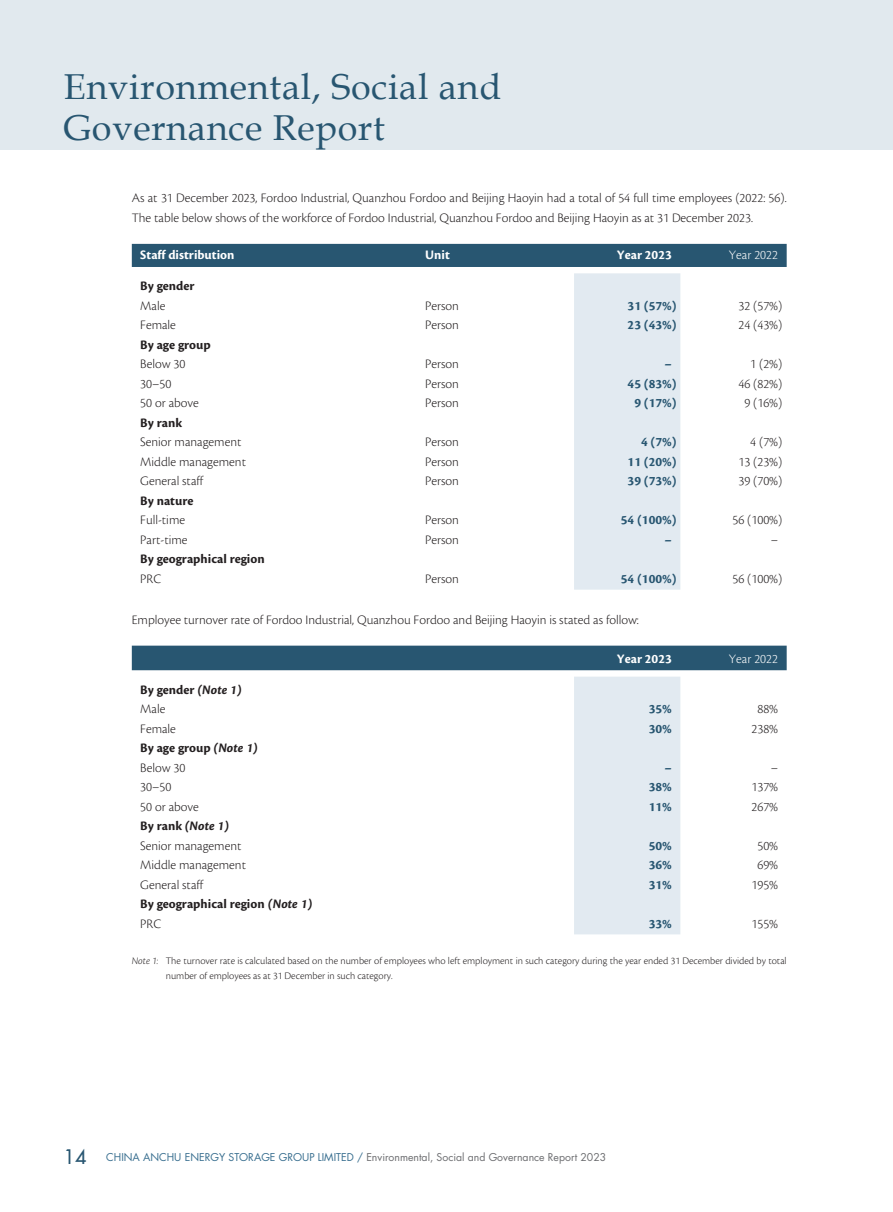
<style>
.page{position:relative;width:893px;height:1212px;background:#fff}
.page>*{position:absolute;margin:0;border:0;box-sizing:border-box;transform-origin:0 0}
.t1{font:36px/40.5px "Book Antiqua";letter-spacing:.02em;color:#285671}
._50_Table_txt{font:300 13.5px "Cronos Pro";color:#231f20}
._00_txt{font:300 13.5px/19.5px "Cronos Pro";color:#231f20}
._50_Table_txt-2{font:700 13.5px "Cronos Pro";color:#231f20}
._50_Table_txt-3{font:700 13.5px "Cronos Pro";color:#285671}
._50_Table_txt-4{font:700 13.5px "Cronos Pro";color:#fff}
._50_Table_txt-5{font:300 13.5px "Cronos Pro";color:#fff}
._50_Table_txt-6{font:italic 700 13.5px "Cronos Pro";color:#231f20}
._06_Notes{font:300 10.5px/15px "Cronos Pro";color:#231f20}
.t2{font:10.5px "Futura Std";color:#6c6d70}
.s1{font-style:italic}
.s2{font-style:normal}
.s3{font-weight:500;font-size:19.5px;color:#285671}
.s4{color:#386e8f}
</style>
<div class="page">
<div style="left:0;top:0;width:893px;height:150px;background:#e1e9ee"></div>
<div style="left:132px;top:244px;width:655px;height:23px;background:#285671"></div>
<div style="left:574px;top:273px;width:106px;height:317px;background:#e2eaf1"></div>
<div style="left:132px;top:646px;width:655px;height:24px;background:#285671"></div>
<div style="left:574px;top:677px;width:106px;height:257px;background:#e2eaf1"></div>
<h1 class="t1" style="left:64px;top:66px;width:439px">Environmental, Social and<br>Governance Report</h1>
<p class="_00_txt" style="left:132px;top:188px;width:656px">As at 31 December 2023, Fordoo Industrial, Quanzhou Fordoo and Beijing Haoyin had a total of 54 full time employees (2022: 56).<br>The table below shows of the workforce of Fordoo Industrial, Quanzhou Fordoo and Beijing Haoyin as at 31 December 2023.</p>
<p class="_50_Table_txt-4" style="left:140px;top:247px;width:96px">Staff distribution</p>
<p class="_50_Table_txt-4" style="left:425px;top:247px;width:26px">Unit</p>
<p class="_50_Table_txt-4" style="left:617px;top:247px;width:56px">Year 2023</p>
<p class="_50_Table_txt-5" style="left:729px;top:247px;width:51px">Year 2022</p>
<p class="_50_Table_txt-2" style="left:140px;top:278px;width:56px">By gender</p>
<p class="_50_Table_txt" style="left:140px;top:298px;width:27px">Male</p>
<p class="_50_Table_txt" style="left:425px;top:298px;width:35px">Person</p>
<p class="_50_Table_txt-3" style="left:628px;top:298px;width:51px">31 (57%)</p>
<p class="_50_Table_txt" style="left:738px;top:298px;width:45px">32 (57%)</p>
<p class="_50_Table_txt" style="left:140px;top:317px;width:37px">Female</p>
<p class="_50_Table_txt" style="left:425px;top:317px;width:35px">Person</p>
<p class="_50_Table_txt-3" style="left:628px;top:317px;width:51px">23 (43%)</p>
<p class="_50_Table_txt" style="left:738px;top:317px;width:45px">24 (43%)</p>
<p class="_50_Table_txt-2" style="left:140px;top:337px;width:72px">By age group</p>
<p class="_50_Table_txt" style="left:140px;top:356px;width:47px">Below 30</p>
<p class="_50_Table_txt" style="left:425px;top:356px;width:35px">Person</p>
<p class="_50_Table_txt-3" style="left:664px;top:356px;width:9px">–</p>
<p class="_50_Table_txt" style="left:750px;top:356px;width:34px">1 (2%)</p>
<p class="_50_Table_txt" style="left:140px;top:376px;width:33px">30–50</p>
<p class="_50_Table_txt" style="left:425px;top:376px;width:35px">Person</p>
<p class="_50_Table_txt-3" style="left:628px;top:376px;width:51px">45 (83%)</p>
<p class="_50_Table_txt" style="left:738px;top:376px;width:45px">46 (82%)</p>
<p class="_50_Table_txt" style="left:140px;top:395px;width:60px">50 or above</p>
<p class="_50_Table_txt" style="left:425px;top:395px;width:35px">Person</p>
<p class="_50_Table_txt-3" style="left:634px;top:395px;width:44px">9 (17%)</p>
<p class="_50_Table_txt" style="left:744px;top:395px;width:39px">9 (16%)</p>
<p class="_50_Table_txt-2" style="left:140px;top:415px;width:43px">By rank</p>
<p class="_50_Table_txt" style="left:140px;top:434px;width:103px">Senior management</p>
<p class="_50_Table_txt" style="left:425px;top:434px;width:35px">Person</p>
<p class="_50_Table_txt-3" style="left:641px;top:434px;width:37px">4 (7%)</p>
<p class="_50_Table_txt" style="left:750px;top:434px;width:34px">4 (7%)</p>
<p class="_50_Table_txt" style="left:140px;top:454px;width:107px">Middle management</p>
<p class="_50_Table_txt" style="left:425px;top:454px;width:35px">Person</p>
<p class="_50_Table_txt-3" style="left:628px;top:454px;width:51px">11 (20%)</p>
<p class="_50_Table_txt" style="left:738px;top:454px;width:45px">13 (23%)</p>
<p class="_50_Table_txt" style="left:140px;top:473px;width:64px">General staff</p>
<p class="_50_Table_txt" style="left:425px;top:473px;width:35px">Person</p>
<p class="_50_Table_txt-3" style="left:628px;top:473px;width:51px">39 (73%)</p>
<p class="_50_Table_txt" style="left:738px;top:473px;width:45px">39 (70%)</p>
<p class="_50_Table_txt-2" style="left:140px;top:493px;width:55px">By nature</p>
<p class="_50_Table_txt" style="left:140px;top:512px;width:46px">Full-time</p>
<p class="_50_Table_txt" style="left:425px;top:512px;width:35px">Person</p>
<p class="_50_Table_txt-3" style="left:621px;top:512px;width:57px">54 (100%)</p>
<p class="_50_Table_txt" style="left:732px;top:512px;width:51px">56 (100%)</p>
<p class="_50_Table_txt" style="left:140px;top:532px;width:49px">Part-time</p>
<p class="_50_Table_txt" style="left:425px;top:532px;width:35px">Person</p>
<p class="_50_Table_txt-3" style="left:664px;top:532px;width:9px">–</p>
<p class="_50_Table_txt" style="left:771px;top:532px;width:9px">–</p>
<p class="_50_Table_txt-2" style="left:140px;top:551px;width:126px">By geographical region</p>
<p class="_50_Table_txt" style="left:140px;top:571px;width:23px">PRC</p>
<p class="_50_Table_txt" style="left:425px;top:571px;width:35px">Person</p>
<p class="_50_Table_txt-3" style="left:621px;top:571px;width:57px">54 (100%)</p>
<p class="_50_Table_txt" style="left:732px;top:571px;width:51px">56 (100%)</p>
<p class="_00_txt" style="left:132px;top:610px;width:509px">Employee turnover rate of Fordoo Industrial, Quanzhou Fordoo and Beijing Haoyin is stated as follow:</p>
<p class="_50_Table_txt-4" style="left:617px;top:651px;width:56px">Year 2023</p>
<p class="_50_Table_txt-5" style="left:729px;top:651px;width:51px">Year 2022</p>
<p class="_50_Table_txt-2" style="left:140px;top:682px;width:103px">By gender <span class="s1">(Note 1)</span></p>
<p class="_50_Table_txt" style="left:140px;top:701px;width:27px">Male</p>
<p class="_50_Table_txt-3" style="left:649px;top:701px;width:25px">35%</p>
<p class="_50_Table_txt" style="left:757px;top:701px;width:22px">88%</p>
<p class="_50_Table_txt" style="left:140px;top:721px;width:37px">Female</p>
<p class="_50_Table_txt-3" style="left:649px;top:721px;width:25px">30%</p>
<p class="_50_Table_txt" style="left:751px;top:721px;width:28px">238%</p>
<p class="_50_Table_txt-2" style="left:140px;top:740px;width:119px">By age group <span class="s1">(Note 1)</span></p>
<p class="_50_Table_txt" style="left:140px;top:760px;width:47px">Below 30</p>
<p class="_50_Table_txt-3" style="left:664px;top:760px;width:9px">–</p>
<p class="_50_Table_txt" style="left:771px;top:760px;width:9px">–</p>
<p class="_50_Table_txt" style="left:140px;top:779px;width:33px">30–50</p>
<p class="_50_Table_txt-3" style="left:649px;top:779px;width:25px">38%</p>
<p class="_50_Table_txt" style="left:751px;top:779px;width:28px">137%</p>
<p class="_50_Table_txt" style="left:140px;top:799px;width:60px">50 or above</p>
<p class="_50_Table_txt-3" style="left:649px;top:799px;width:25px">11%</p>
<p class="_50_Table_txt" style="left:751px;top:799px;width:28px">267%</p>
<p class="_50_Table_txt-6" style="left:140px;top:818px;width:90px"><span class="s2">By rank</span> (Note 1)</p>
<p class="_50_Table_txt" style="left:140px;top:838px;width:103px">Senior management</p>
<p class="_50_Table_txt-3" style="left:649px;top:838px;width:25px">50%</p>
<p class="_50_Table_txt" style="left:757px;top:838px;width:22px">50%</p>
<p class="_50_Table_txt" style="left:140px;top:857px;width:107px">Middle management</p>
<p class="_50_Table_txt-3" style="left:649px;top:857px;width:25px">36%</p>
<p class="_50_Table_txt" style="left:757px;top:857px;width:22px">69%</p>
<p class="_50_Table_txt" style="left:140px;top:877px;width:64px">General staff</p>
<p class="_50_Table_txt-3" style="left:649px;top:877px;width:25px">31%</p>
<p class="_50_Table_txt" style="left:751px;top:877px;width:28px">195%</p>
<p class="_50_Table_txt-2" style="left:140px;top:896px;width:174px">By geographical region <span class="s1">(Note 1)</span></p>
<p class="_50_Table_txt" style="left:140px;top:916px;width:23px">PRC</p>
<p class="_50_Table_txt-3" style="left:649px;top:916px;width:25px">33%</p>
<p class="_50_Table_txt" style="left:751px;top:916px;width:28px">155%</p>
<p class="_06_Notes" style="left:166px;top:953px;width:622px;text-indent:-34px"><span class="s1">Note 1:</span> The turnover rate is calculated based on the number of employees who left employment in such category during the year ended 31 December divided by total number of employees as at 31 December in such category.</p>
<p class="t2" style="left:64px;top:1150px;width:544px"><span class="s3">14</span> <span class="s4">CHINA ANCHU ENERGY STORAGE GROUP LIMITED /</span> Environmental, Social and Governance Report 2023</p>
</div>
